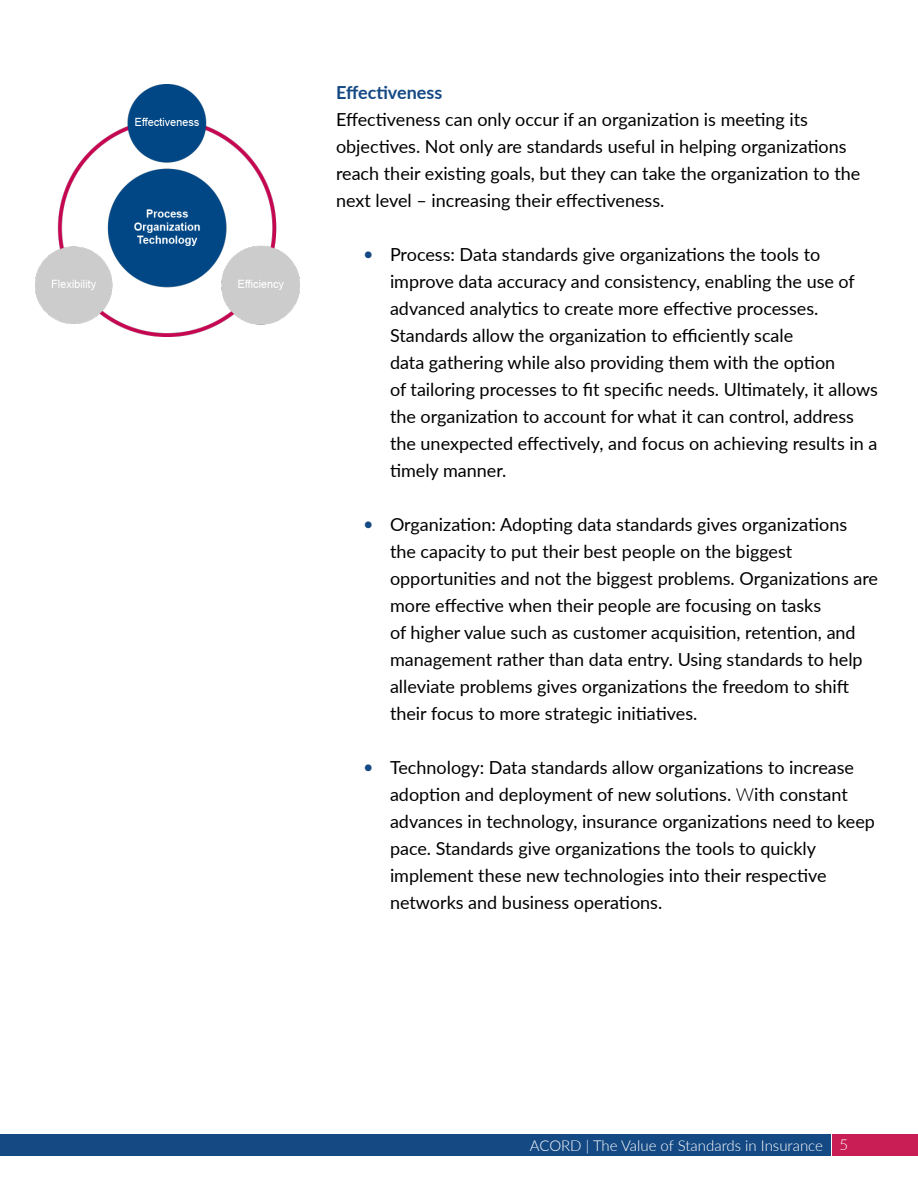
<style>
.page{position:relative;width:918px;height:1188px;background:#fff}
.page>*{position:absolute;margin:0;border:0;box-sizing:border-box;transform-origin:0 0}
.t1{font:18px/27px "Lato";color:#000}
.t2{font:700 18px "Lato";color:#144984}
.t3{font:300 15px "Lato";color:#fff}
.s1{color:#144984}
.s2{font-weight:300}
</style>
<div class="page">
<div style="left:0;top:1134px;width:831px;height:22px;background:#144984"></div>
<div style="left:832px;top:1134px;width:86px;height:22px;background:#c81e55"></div>
<img style="left:36px;top:85px;width:264px;height:252px">
<p class="t2" style="left:336px;top:79px;width:108px">Effectiveness</p>
<p class="t1" style="left:336px;top:105px;width:526px">Effectiveness can only occur if an organization is meeting its objectives. Not only are standards useful in helping organizations reach their existing goals, but they can take the organization to the next level – increasing their effectiveness.</p>
<p class="t1" style="left:390px;top:240px;width:489px;text-indent:-27px"><span class="s1">•</span> Process: Data standards give organizations the tools to improve data accuracy and consistency, enabling the use of advanced analytics to create more effective processes.<br>Standards allow the organization to efficiently scale<br>data gathering while also providing them with the option<br>of tailoring processes to fit specific needs. Ultimately, it allows the organization to account for what it can control, address the unexpected effectively, and focus on achieving results in a timely manner.</p>
<p class="t1" style="left:390px;top:510px;width:490px;text-indent:-27px"><span class="s1">•</span> Organization: Adopting data standards gives organizations<br>the capacity to put their best people on the biggest opportunities and not the biggest problems. Organizations are more effective when their people are focusing on tasks<br>of higher value such as customer acquisition, retention, and management rather than data entry. Using standards to help alleviate problems gives organizations the freedom to shift their focus to more strategic initiatives.</p>
<p class="t1" style="left:390px;top:753px;width:487px;text-indent:-27px"><span class="s1">•</span> Technology: Data standards allow organizations to increase adoption and deployment of new solutions. <span class="s2">W</span>ith constant advances in technology, insurance organizations need to keep pace. Standards give organizations the tools to quickly implement these new technologies into their respective networks and business operations.</p>
<p class="t3" style="left:530px;top:1135px;width:320px">ACORD | The Value of Standards in Insurance 5</p>
</div>
